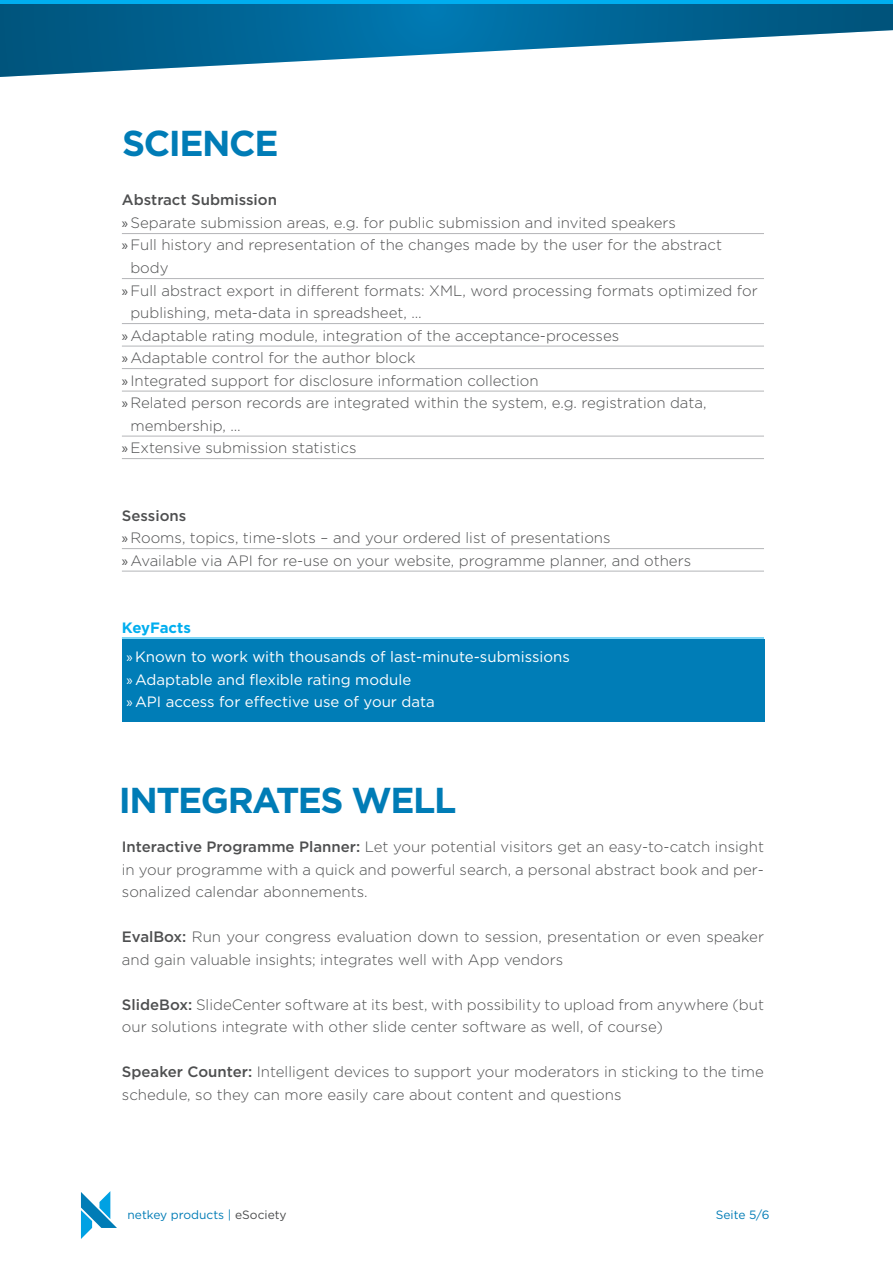
<style>
.page{position:relative;width:893px;height:1263px;background:#fff}
.page>*{position:absolute;margin:0;border:0;box-sizing:border-box;transform-origin:0 0}
.Headline_Kapitel_-_Z{font:700 36px "Gotham";letter-spacing:-.04em;color:#007cb6}
.Lauftext-Spalte{font:300 15px/22.5px "Gotham";color:#4e4f50}
.t1{font:15px "Gotham";color:#fff}
.Lauftext-Spalte-2{font:500 15px "Gotham";color:#4e4f50}
.Headline_-_Sub{font:700 15px "Gotham";color:#00aeef}
.t2{font:12px "Gotham";color:#007cb6}
.s1{font-family:"Myriad Pro";font-weight:400}
.s2{font-family:"Myriad Pro"}
.s3{font-weight:500}
.s4{color:#4b4c4d}
</style>
<div class="page">
<svg style="left:0;top:4px;width:893px;height:73px"></svg>
<hr style="left:0;top:0;width:893px;height:4px;background:#00aeef">
<svg style="left:81px;top:1191px;width:36px;height:48px"></svg>
<div style="left:122px;top:640px;width:642px;height:82px;background:#007db7"></div>
<hr style="left:122px;top:233px;width:642px;height:1px;background:#b4b5b8">
<hr style="left:122px;top:278px;width:642px;height:1px;background:#b4b5b8">
<hr style="left:122px;top:323px;width:642px;height:1px;background:#b4b5b8">
<hr style="left:122px;top:346px;width:642px;height:1px;background:#b4b5b8">
<hr style="left:122px;top:368px;width:642px;height:1px;background:#b4b5b8">
<hr style="left:122px;top:391px;width:642px;height:1px;background:#b4b5b8">
<hr style="left:122px;top:436px;width:642px;height:1px;background:#b4b5b8">
<hr style="left:122px;top:458px;width:642px;height:1px;background:#b4b5b8">
<hr style="left:122px;top:548px;width:642px;height:1px;background:#b4b5b8">
<hr style="left:122px;top:571px;width:642px;height:1px;background:#b4b5b8">
<hr style="left:122px;top:638px;width:642px;height:1px;background:#00aeef">
<p class="Headline_Kapitel_-_Z" style="left:122px;top:120px;width:158px">SCIENCE</p>
<p class="Lauftext-Spalte-2" style="left:122px;top:190px;width:157px">Abstract Submission</p>
<p class="Lauftext-Spalte" style="left:122px;top:211px;width:556px"><span class="s1">»</span>Separate submission areas, e.g. for public submission and invited speakers</p>
<p class="Lauftext-Spalte" style="left:130px;top:234px;width:593px;text-indent:-9px"><span class="s1">»</span>Full history and representation of the changes made by the user for the abstract body</p>
<p class="Lauftext-Spalte" style="left:130px;top:279px;width:629px;text-indent:-9px"><span class="s1">»</span>Full abstract export in different formats: XML, word processing formats optimized for publishing, meta-data in spreadsheet, …</p>
<p class="Lauftext-Spalte" style="left:122px;top:324px;width:499px"><span class="s1">»</span>Adaptable rating module, integration of the acceptance-processes</p>
<p class="Lauftext-Spalte" style="left:122px;top:346px;width:295px"><span class="s1">»</span>Adaptable control for the author block</p>
<p class="Lauftext-Spalte" style="left:122px;top:369px;width:418px"><span class="s1">»</span> Integrated support for disclosure information collection</p>
<p class="Lauftext-Spalte" style="left:130px;top:391px;width:578px;text-indent:-9px"><span class="s1">»</span> Related person records are integrated within the system, e.g. registration data, membership, …</p>
<p class="Lauftext-Spalte" style="left:122px;top:436px;width:236px"><span class="s1">»</span>Extensive submission statistics</p>
<p class="Lauftext-Spalte-2" style="left:122px;top:505px;width:66px">Sessions</p>
<p class="Lauftext-Spalte" style="left:122px;top:526px;width:490px"><span class="s1">»</span> Rooms, topics, time-slots – and your ordered list of presentations</p>
<p class="Lauftext-Spalte" style="left:122px;top:549px;width:571px"><span class="s1">»</span>Available via API for re-use on your website, programme planner, and others</p>
<p class="Headline_-_Sub" style="left:122px;top:618px;width:70px">KeyFacts</p>
<p class="t1" style="left:126px;top:647px;width:445px"><span class="s2">»</span> Known to work with thousands of last-minute-submissions</p>
<p class="t1" style="left:126px;top:670px;width:286px"><span class="s2">»</span>Adaptable and flexible rating module</p>
<p class="t1" style="left:126px;top:692px;width:310px"><span class="s2">»</span>API access for effective use of your data</p>
<p class="Headline_Kapitel_-_Z" style="left:119px;top:776px;width:339px">INTEGRATES WELL</p>
<p class="Lauftext-Spalte" style="left:122px;top:835px;width:644px;text-align:justify"><span class="s3">Interactive Programme Planner:</span> Let your potential visitors get an easy-to-catch insight in your programme with a quick and powerful search, a personal abstract book and per&shy;sonalized calendar abonnements.</p>
<p class="Lauftext-Spalte" style="left:122px;top:925px;width:644px"><span class="s3">EvalBox:</span> Run your congress evaluation down to session, presentation or even speaker and gain valuable insights; integrates well with App vendors</p>
<p class="Lauftext-Spalte" style="left:122px;top:993px;width:644px"><span class="s3">SlideBox:</span> SlideCenter software at its best, with possibility to upload from anywhere (but our solutions integrate with other slide center software as well, of course)</p>
<p class="Lauftext-Spalte" style="left:122px;top:1060px;width:644px"><span class="s3">Speaker Counter:</span> Intelligent devices to support your moderators in sticking to the time schedule, so they can more easily care about content and questions</p>
<p class="t2" style="left:128px;top:1207px;width:161px">netkey products | <span class="s4">eSociety</span></p>
<p class="t2" style="left:716px;top:1207px;width:55px">Seite 5/6</p>
</div>
